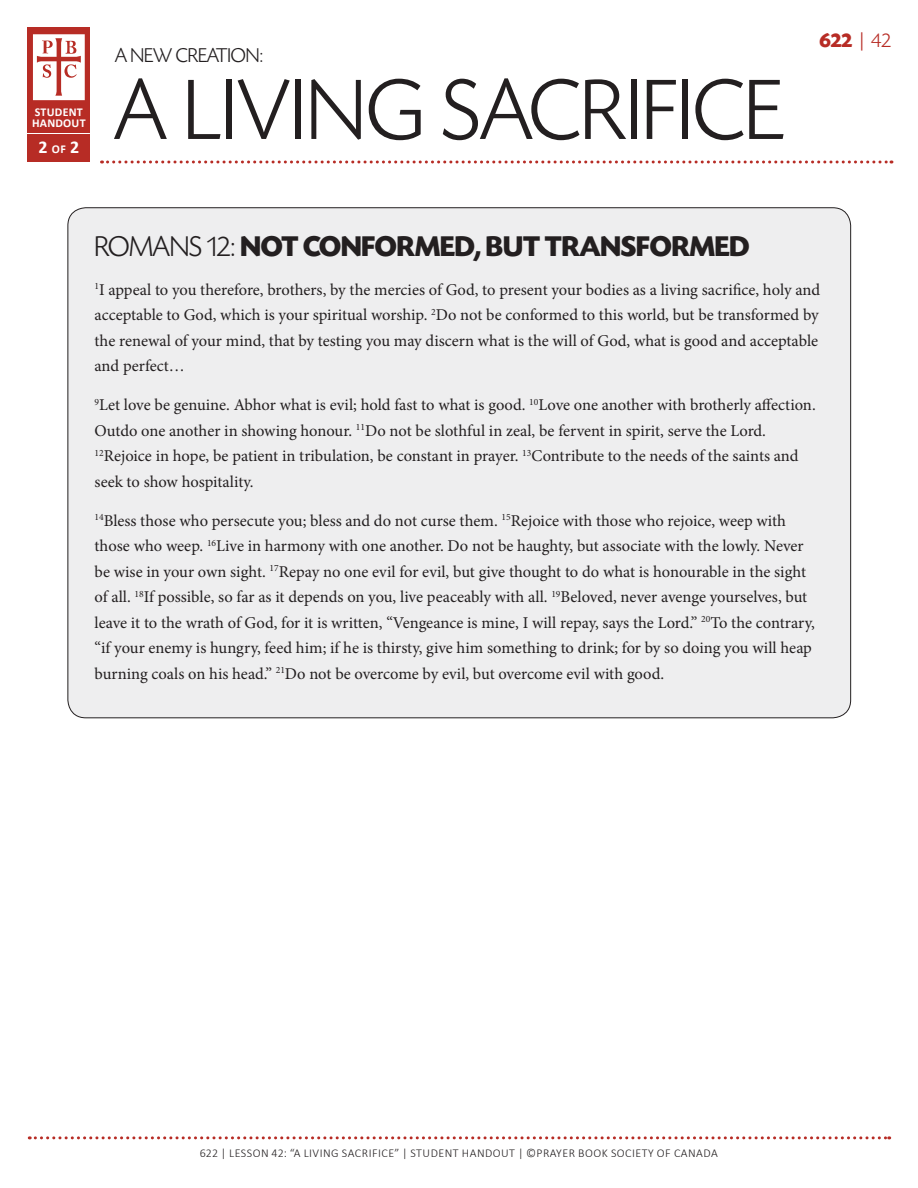
<style>
.page{position:relative;width:918px;height:1188px;background:#fff}
.page>*{position:absolute;margin:0;border:0;box-sizing:border-box;transform-origin:0 0}
._622-body{font:300 90px "Today SHOP";letter-spacing:.01em;color:#231f20}
._622-sub-bold{font:700 30px "Today SHOP";color:#231f20}
.t1{font:300 21px "Today SHOP";color:#231f20}
.t2{font:700 21px "Today SHOP";color:#b72c25}
.t3{font:700 18px "Calibri";color:#fff}
._622-base{font:16.5px/25.5px "Minion Pro";color:#231f20}
._622-body-2{font:300 12px "Calibri";letter-spacing:.04em;color:#231f20}
.t4{font:700 12px "Calibri";letter-spacing:.02em;color:#fff}
.s1{font-size:12px}
.s2{font-family:"Calibri";font-weight:300}
.s3{font-weight:300}
</style>
<div class="page">
<div style="left:28px;top:27px;width:62px;height:135px;background:#b72c25"></div>
<hr style="left:26px;top:133px;width:64px;height:1px;background:#fff">
<svg style="left:102px;top:160px;width:790px;height:4px"></svg>
<svg style="left:33px;top:34px;width:52px;height:66px;background:#efd2d1"></svg>
<svg style="left:29px;top:1136px;width:861px;height:3px"></svg>
<div style="left:68px;top:208px;width:783px;height:510px;background:#eeeeef;border-radius:18px"></div>
<p class="t4" style="left:35px;top:105px;width:49px">STUDENT</p>
<p class="t4" style="left:32px;top:115px;width:55px">HANDOUT</p>
<p class="t3" style="left:38px;top:136px;width:42px">2 <span class="s1">OF</span> 2</p>
<p class="t1" style="left:115px;top:44px;width:150px">A NEW CREATION:</p>
<p class="_622-body" style="left:115px;top:63px;width:670px">A LIVING SACRIFICE</p>
<p class="t2" style="left:819px;top:30px;width:73px">622 <span class="s2">|</span> <span class="s3">42</span></p>
<p class="_622-sub-bold" style="left:94px;top:230px;width:657px"><span class="s3">ROMANS 12:</span> NOT CONFORMED, BUT TRANSFORMED</p>
<p class="_622-base" style="left:94px;top:277px;width:727px;text-align:justify"><sup>1</sup>I appeal to you therefore, brothers, by the mercies of God, to present your bodies as a living sacrifice, holy and acceptable to God, which is your spiritual worship. <sup>2</sup>Do not be conformed to this world, but be transformed by the renewal of your mind, that by testing you may discern what is the will of God, what is good and acceptable and perfect…</p>
<p class="_622-base" style="left:94px;top:392px;width:723px"><sup>9</sup>Let love be genuine. Abhor what is evil; hold fast to what is good. <sup>10</sup>Love one another with brotherly affection.<br>Outdo one another in showing honour. <sup>11</sup>Do not be slothful in zeal, be fervent in spirit, serve the Lord.<br><sup>12</sup>Rejoice in hope, be patient in tribulation, be constant in prayer. <sup>13</sup>Contribute to the needs of the saints and seek to show hospitality.</p>
<p class="_622-base" style="left:94px;top:508px;width:722px"><sup>14</sup>Bless those who persecute you; bless and do not curse them. <sup>15</sup>Rejoice with those who rejoice, weep with those who weep. <sup>16</sup>Live in harmony with one another. Do not be haughty, but associate with the lowly. Never be wise in your own sight. <sup>17</sup>Repay no one evil for evil, but give thought to do what is honourable in the sight of all. <sup>18</sup>If possible, so far as it depends on you, live peaceably with all. <sup>19</sup>Beloved, never avenge yourselves, but leave it to the wrath of God, for it is written, “Vengeance is mine, I will repay, says the Lord.” <sup>20</sup>To the contrary, “if your enemy is hungry, feed him; if he is thirsty, give him something to drink; for by so doing you will heap burning coals on his head.” <sup>21</sup>Do not be overcome by evil, but overcome evil with good.</p>
<p class="_622-body-2" style="left:200px;top:1146px;width:519px">622 | LESSON 42: “A LIVING SACRIFICE” | STUDENT HANDOUT | ©PRAYER BOOK SOCIETY OF CANADA</p>
</div>
